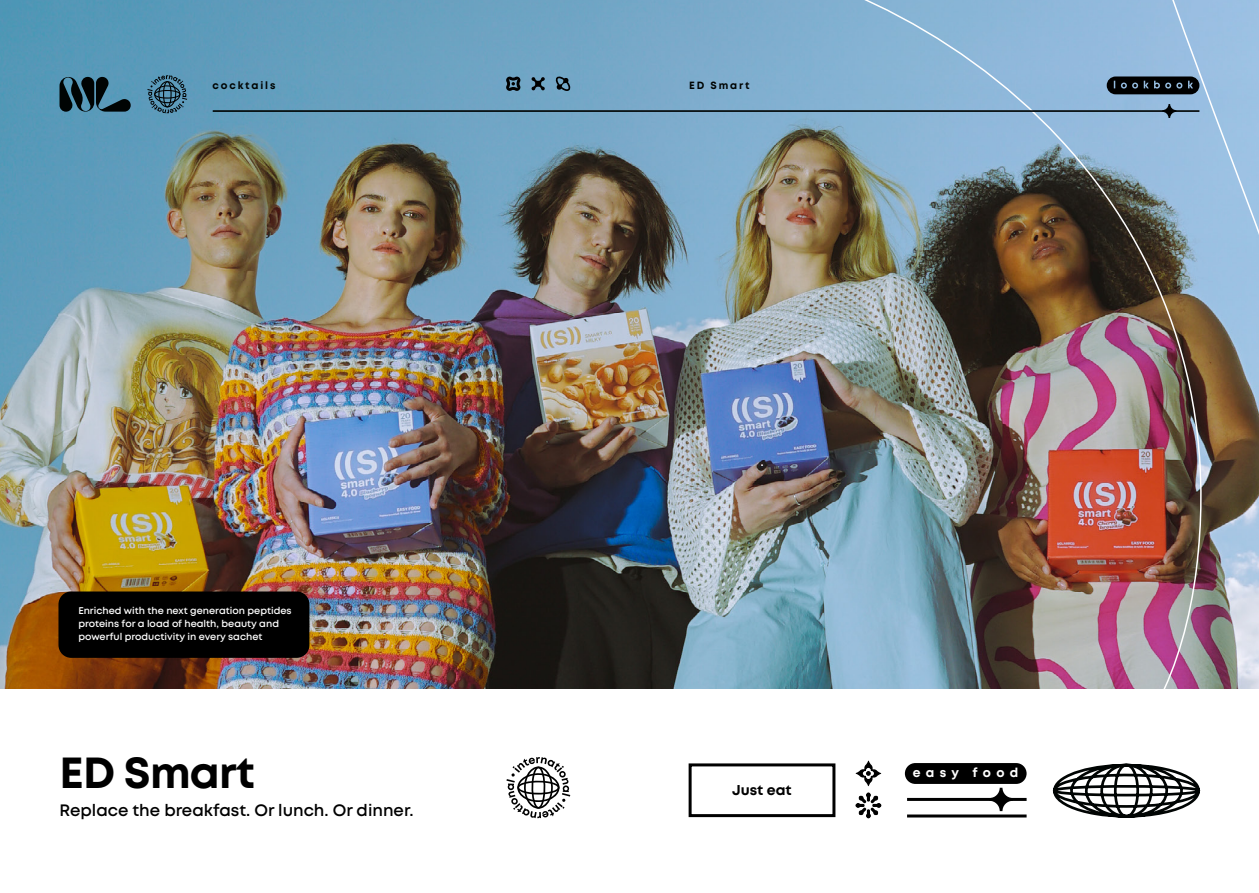
<style>
.page{position:relative;width:1259px;height:893px;background:#fff}
.page>*{position:absolute;margin:0;border:0;box-sizing:border-box;transform-origin:0 0}
.t1{font:700 43.5px "Mont";letter-spacing:-.02em;color:#000}
.t2{font:600 16.5px "Mont";color:#000}
.t3{font:700 14.25px "Mont";color:#000}
.t4{font:700 12.75px "Mont";letter-spacing:.43em;color:#fff}
.t5{font:700 10.5px "Mont";letter-spacing:.18em;color:#000403}
.t6{font:600 9.75px/12.8px "Mont";color:#fff}
</style>
<div class="page">
<img style="left:0;top:0;width:184px;height:689px">
<img style="left:184px;top:0;width:956px;height:689px">
<img style="left:1140px;top:0;width:119px;height:689px">
<svg style="left:506px;top:757px;width:64px;height:61px"></svg>
<svg style="left:60px;top:77px;width:71px;height:35px;background:#2c505f"></svg>
<svg style="left:147px;top:75px;width:40px;height:38px;background:#416e85"></svg>
<svg style="left:555px;top:76px;width:15px;height:15px"></svg>
<svg style="left:531px;top:77px;width:14px;height:14px"></svg>
<svg style="left:506px;top:77px;width:14px;height:14px"></svg>
<svg style="left:1052px;top:763px;width:149px;height:55px"></svg>
<div style="left:905px;top:763px;width:121px;height:21px;background:#000;border-radius:10px"></div>
<hr style="left:907px;top:798px;width:119px;height:3px;background:#000">
<hr style="left:907px;top:814px;width:119px;height:3px;background:#000">
<div style="left:688px;top:763px;width:147px;height:54px;border:3px solid #000"></div>
<svg style="left:989px;top:788px;width:23px;height:23px"></svg>
<svg style="left:855px;top:761px;width:26px;height:25px"></svg>
<svg style="left:855px;top:793px;width:26px;height:25px"></svg>
<hr style="left:213px;top:110px;width:986px;height:2px;background:#000403">
<svg style="left:1162px;top:104px;width:14px;height:14px"></svg>
<svg style="left:1106px;top:76px;width:93px;height:18px;background:#191f25"></svg>
<div style="left:58px;top:591px;width:251px;height:67px;background:#000;border-radius:13px"></div>
<p class="t5" style="left:213px;top:78px;width:64px">cocktails</p>
<p class="t6" style="left:78px;top:604px;width:215px">Enriched with the next generation peptides proteins for a load of health, beauty and powerful productivity in every sachet</p>
<h1 class="t1" style="left:60px;top:744px;width:197px">ED Smart</h1>
<h2 class="t2" style="left:60px;top:800px;width:355px">Replace the breakfast. Or lunch. Or dinner.</h2>
<p class="t5" style="left:689px;top:78px;width:62px">ED Smart</p>
<h3 class="t3" style="left:732px;top:781px;width:61px">Just eat</h3>
<h3 class="t4" style="left:912px;top:765px;width:107px">easy food</h3>
</div>
